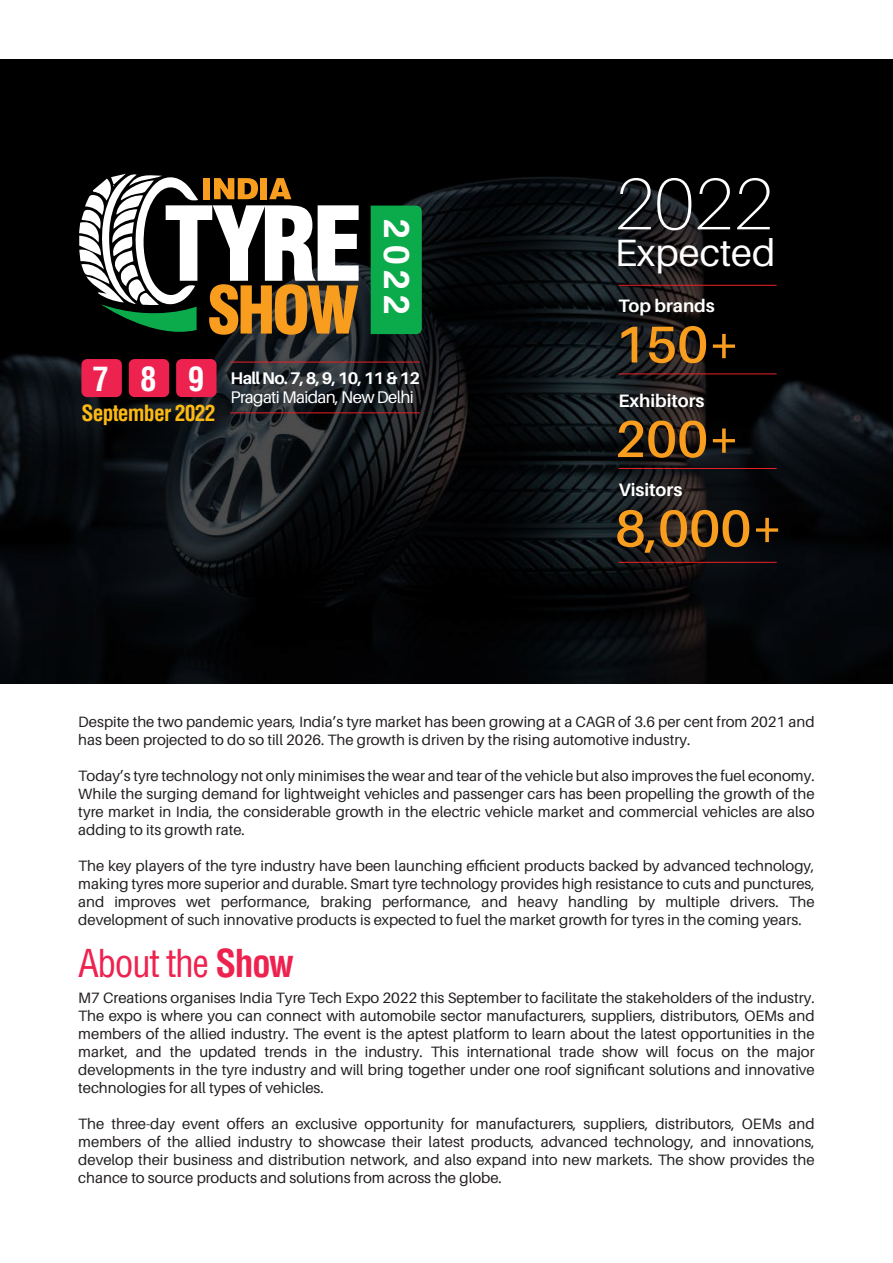
<style>
.page{position:relative;width:893px;height:1263px;background:#fff}
.page>*{position:absolute;margin:0;border:0;box-sizing:border-box;transform-origin:0 0}
.t1{font:100 73.05px "Aileron";color:#fff}
.t2{font:600 51.9px "Aileron";color:#f99d1e}
.t3{font:38.1px "Aileron";color:#fff}
.t4{font:condensed 37.5px "Helvetica LT Std";letter-spacing:-.04em;color:#ee224f}
.t5{font:700 35.25px "Helvetica";color:#fff}
.t6{font:700 condensed 32.85px "Helvetica LT Std";color:#fff}
.t7{font:700 condensed 21.75px "Helvetica LT Std";letter-spacing:-.04em;color:#fdb913}
.t8{font:700 18px "Aileron";color:#fff}
.t9{font:16.95px "Aileron";letter-spacing:-.04em;color:#fff}
.t10{font:700 16.95px "Aileron";letter-spacing:-.04em;color:#fff}
.t11{font:15px/18px "Aileron";color:#231f20;text-align:justify}
.s1{font-weight:700}
</style>
<div class="page">
<svg style="left:0;top:60px;width:893px;height:624px;fill:#020406"></svg>
<div style="left:81px;top:359px;width:41px;height:38px;background:#ee224f;border-radius:6px"></div>
<div style="left:129px;top:359px;width:40px;height:38px;background:#ee224f;border-radius:6px"></div>
<div style="left:176px;top:359px;width:41px;height:38px;background:#ee224f;border-radius:6px"></div>
<hr style="left:230px;top:362px;width:190px;height:1px;background:#eb2127">
<hr style="left:230px;top:412px;width:190px;height:1px;background:#eb2127">
<div style="left:371px;top:206px;width:51px;height:128px;background:#0baa4b"></div>
<svg style="left:79px;top:173px;width:280px;height:167px"></svg>
<hr style="left:618px;top:285px;width:159px;height:1px;background:#eb2127">
<hr style="left:618px;top:374px;width:159px;height:1px;background:#eb2127">
<hr style="left:618px;top:468px;width:159px;height:1px;background:#eb2127">
<hr style="left:618px;top:562px;width:159px;height:1px;background:#eb2127">
<h3 class="t5" style="left:418px;top:219px;width:97px;rotate:90deg">2022</h3>
<h3 class="t6" style="left:92px;top:358px;width:113px">789</h3>
<h3 class="t7" style="left:81px;top:399px;width:136px">September 2022</h3>
<p class="t10" style="left:231px;top:369px;width:191px">Hall No. 7, 8, 9, 10, 11 &amp; 12</p>
<p class="t9" style="left:231px;top:387px;width:185px">Pragati Maidan, New Delhi</p>
<h1 class="t1" style="left:615px;top:164px;width:160px">2022</h1>
<h3 class="t3" style="left:615px;top:232px;width:162px">Expected</h3>
<p class="t8" style="left:618px;top:296px;width:98px">Top brands</p>
<h2 class="t2" style="left:615px;top:316px;width:126px">150+</h2>
<p class="t8" style="left:618px;top:390px;width:88px">Exhibitors</p>
<h2 class="t2" style="left:615px;top:410px;width:126px">200+</h2>
<p class="t8" style="left:618px;top:479px;width:65px">Visitors</p>
<h2 class="t2" style="left:615px;top:500px;width:169px">8,000+</h2>
<p class="t11" style="left:78px;top:713px;width:738px">Despite the two pandemic years, India’s tyre market has been growing at a CAGR of 3.6 per cent from 2021 and has been projected to do so till 2026. The growth is driven by the rising automotive industry.</p>
<p class="t11" style="left:78px;top:767px;width:738px">Today’s tyre technology not only minimises the wear and tear of the vehicle but also improves the fuel economy.<br>While the surging demand for lightweight vehicles and passenger cars has been propelling the growth of the tyre market in India, the considerable growth in the electric vehicle market and commercial vehicles are also adding to its growth rate.</p>
<p class="t11" style="left:78px;top:857px;width:738px">The key players of the tyre industry have been launching efficient products backed by advanced technology, making tyres more superior and durable. Smart tyre technology provides high resistance to cuts and punctures, and improves wet performance, braking performance, and heavy handling by multiple drivers. The development of such innovative products is expected to fuel the market growth for tyres in the coming years.</p>
<h3 class="t4" style="left:78px;top:940px;width:217px">About the <span class="s1">Show</span></h3>
<p class="t11" style="left:78px;top:989px;width:738px">M7 Creations organises India Tyre Tech Expo 2022 this September to facilitate the stakeholders of the industry.<br>The expo is where you can connect with automobile sector manufacturers, suppliers, distributors, OEMs and members of the allied industry. The event is the aptest platform to learn about the latest opportunities in the market, and the updated trends in the industry. This international trade show will focus on the major developments in the tyre industry and will bring together under one roof significant solutions and innovative technologies for all types of vehicles.</p>
<p class="t11" style="left:78px;top:1115px;width:738px">The three-day event offers an exclusive opportunity for manufacturers, suppliers, distributors, OEMs and members of the allied industry to showcase their latest products, advanced technology, and innovations, develop their business and distribution network, and also expand into new markets. The show provides the chance to source products and solutions from across the globe.</p>
</div>
